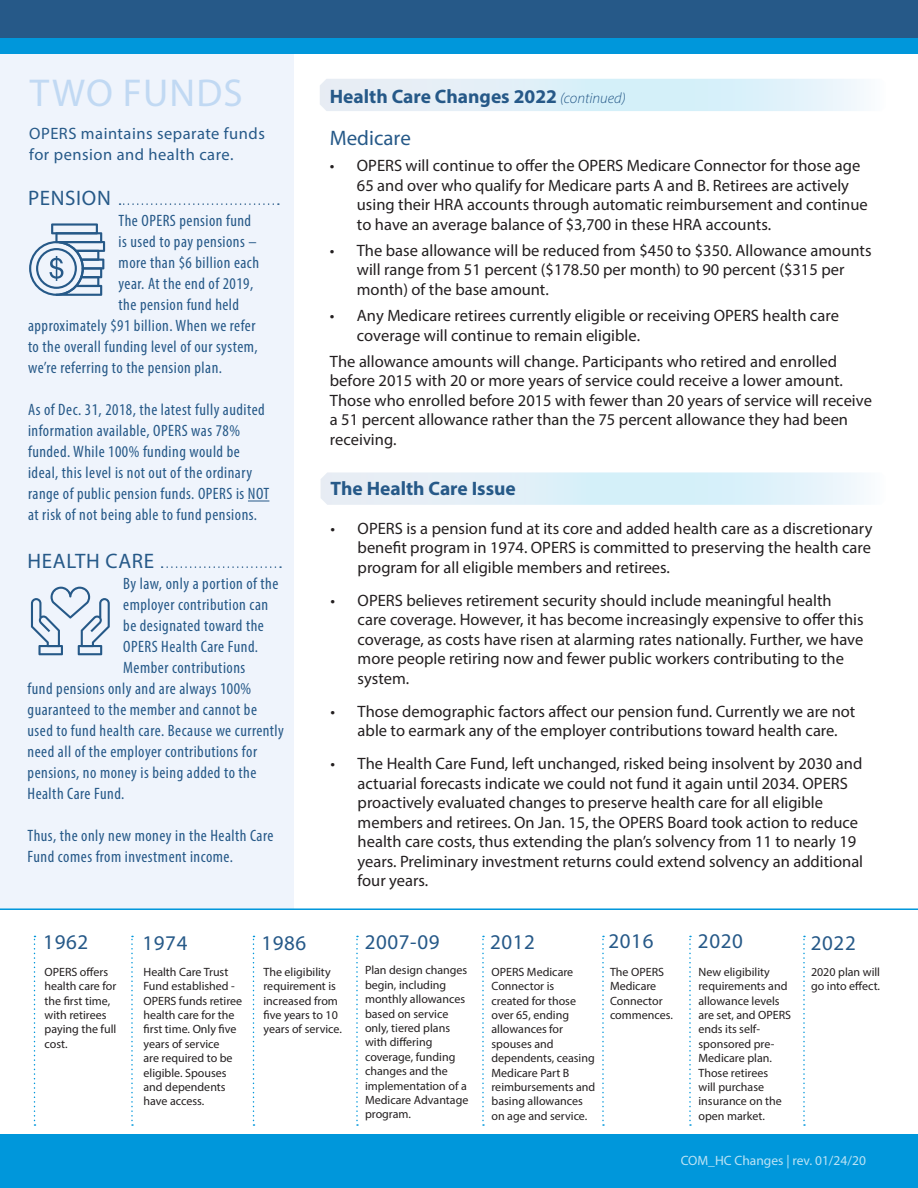
<style>
.page{position:relative;width:918px;height:1188px;background:#fff}
.page>*{position:absolute;margin:0;border:0;box-sizing:border-box;transform-origin:0 0}
.t1{font:39px "Myriad Pro";letter-spacing:.03em;color:#c1d9f3}
.t2{font:21px "Myriad Pro";letter-spacing:.03em;color:#265988}
.t3{font:21px "Myriad Pro";color:#265988}
.t4{font:700 19.5px "Myriad Pro";color:#265988}
.t5{font:16.5px/19.5px "Myriad Pro";color:#231f20}
.t6{font:condensed 16.5px/21px "Myriad Pro";letter-spacing:.03em;color:#265988}
.t7{font:16.5px/21px "Myriad Pro";letter-spacing:.03em;color:#265988}
.t8{font:13.5px "Myriad Pro";color:#fff}
.t9{font:12px/14.4px "Myriad Pro";color:#231f20}
.s1{font-weight:300;font-style:italic;font-size:15px}
</style>
<div class="page">
<div style="left:0;top:0;width:293px;height:1188px;background:#eff4fc"></div>
<div style="left:0;top:0;width:918px;height:51px;background:#265988"></div>
<div style="left:0;top:38px;width:918px;height:16px;background:#0097db"></div>
<svg style="left:321px;top:472px;width:543px;height:33px;background:#e0f0f8"></svg>
<svg style="left:248px;top:501px;width:21px;height:1px"></svg>
<svg style="left:320px;top:79px;width:544px;height:32px;background:#dff0f8"></svg>
<svg style="left:162px;top:566px;width:119px;height:2px"></svg>
<svg style="left:31px;top:587px;width:79px;height:68px"></svg>
<svg style="left:29px;top:223px;width:76px;height:73px"></svg>
<svg style="left:120px;top:203px;width:159px;height:2px"></svg>
<div style="left:0;top:909px;width:918px;height:255px;background:#fff"></div>
<svg style="left:34px;top:936px;width:1px;height:190px"></svg>
<svg style="left:131px;top:936px;width:2px;height:190px"></svg>
<svg style="left:253px;top:936px;width:2px;height:190px"></svg>
<svg style="left:356px;top:936px;width:2px;height:190px"></svg>
<svg style="left:482px;top:936px;width:2px;height:190px"></svg>
<svg style="left:602px;top:936px;width:2px;height:190px"></svg>
<svg style="left:689px;top:936px;width:2px;height:190px"></svg>
<svg style="left:803px;top:936px;width:2px;height:190px"></svg>
<div style="left:0;top:1134px;width:918px;height:54px;background:#0097db"></div>
<hr style="left:0;top:908px;width:918px;height:2px;background:#0097db">
<p class="t1" style="left:30px;top:69px;width:214px">TWO FUNDS</p>
<p class="t7" style="left:29px;top:123px;width:237px">OPERS maintains separate funds for pension and health care.</p>
<p class="t2" style="left:28px;top:185px;width:84px">PENSION</p>
<p class="t6" style="left:119px;top:210px;width:134px">The OPERS pension fund</p>
<p class="t6" style="left:119px;top:231px;width:140px">is used to pay pensions –</p>
<p class="t6" style="left:119px;top:252px;width:142px">more than $6 billion each</p>
<p class="t6" style="left:119px;top:273px;width:136px">year. At the end of 2019,</p>
<p class="t6" style="left:119px;top:294px;width:122px">the pension fund held</p>
<p class="t6" style="left:28px;top:315px;width:229px">approximately $91 billion. When we refer</p>
<p class="t6" style="left:28px;top:336px;width:231px">to the overall funding level of our system,</p>
<p class="t6" style="left:28px;top:357px;width:195px">we’re referring to the pension plan.</p>
<p class="t6" style="left:28px;top:399px;width:243px">As of Dec. 31, 2018, the latest fully audited information available, OPERS was 78% funded. While 100% funding would be ideal, this level is not out of the ordinary range of public pension funds. OPERS is NOT at risk of not being able to fund pensions.</p>
<p class="t2" style="left:28px;top:548px;width:128px">HEALTH CARE</p>
<p class="t6" style="left:123px;top:573px;width:157px">By law, only a portion of the</p>
<p class="t6" style="left:123px;top:594px;width:147px">employer contribution can</p>
<p class="t6" style="left:123px;top:615px;width:142px">be designated toward the</p>
<p class="t6" style="left:123px;top:636px;width:136px">OPERS Health Care Fund.</p>
<p class="t6" style="left:123px;top:657px;width:124px">Member contributions</p>
<p class="t6" style="left:28px;top:678px;width:225px">fund pensions only and are always 100%</p>
<p class="t6" style="left:28px;top:699px;width:231px">guaranteed to the member and cannot be</p>
<p class="t6" style="left:28px;top:720px;width:258px">used to fund health care. Because we currently</p>
<p class="t6" style="left:28px;top:741px;width:231px">need all of the employer contributions for</p>
<p class="t6" style="left:28px;top:762px;width:230px">pensions, no money is being added to the</p>
<p class="t6" style="left:28px;top:783px;width:98px">Health Care Fund.</p>
<p class="t6" style="left:28px;top:825px;width:247px">Thus, the only new money in the Health Care<br>Fund comes from investment income.</p>
<p class="t4" style="left:330px;top:84px;width:297px">Health Care Changes 2022 <span class="s1">(continued)</span></p>
<p class="t3" style="left:330px;top:125px;width:83px">Medicare</p>
<p class="t5" style="left:357px;top:156px;width:512px;text-indent:-27px">• OPERS will continue to offer the OPERS Medicare Connector for those age 65 and over who qualify for Medicare parts A and B. Retirees are actively using their HRA accounts through automatic reimbursement and continue to have an average balance of $3,700 in these HRA accounts.</p>
<p class="t5" style="left:357px;top:240px;width:516px;text-indent:-27px">• The base allowance will be reduced from $450 to $350. Allowance amounts will range from 51 percent ($178.50 per month) to 90 percent ($315 per month) of the base amount.</p>
<p class="t5" style="left:357px;top:306px;width:484px;text-indent:-27px">• Any Medicare retirees currently eligible or receiving OPERS health care coverage will continue to remain eligible.</p>
<p class="t5" style="left:330px;top:351px;width:544px">The allowance amounts will change. Participants who retired and enrolled before 2015 with 20 or more years of service could receive a lower amount.<br>Those who enrolled before 2015 with fewer than 20 years of service will receive a 51 percent allowance rather than the 75 percent allowance they had been receiving.</p>
<p class="t4" style="left:331px;top:476px;width:187px">The Health Care Issue</p>
<p class="t5" style="left:358px;top:518px;width:516px;text-align:justify;text-indent:-27px">• OPERS is a pension fund at its core and added health care as a discretionary benefit program in 1974. OPERS is committed to preserving the health care program for all eligible members and retirees.</p>
<p class="t5" style="left:358px;top:590px;width:507px;text-indent:-27px">• OPERS believes retirement security should include meaningful health care coverage. However, it has become increasingly expensive to offer this coverage, as costs have risen at alarming rates nationally. Further, we have more people retiring now and fewer public workers contributing to the system.</p>
<p class="t5" style="left:331px;top:701px;width:526px;text-align:center">• Those demographic factors affect our pension fund. Currently we are not able to earmark any of the employer contributions toward health care.</p>
<p class="t5" style="left:358px;top:754px;width:507px;text-indent:-27px">• The Health Care Fund, left unchanged, risked being insolvent by 2030 and actuarial forecasts indicate we could not fund it again until 2034. OPERS proactively evaluated changes to preserve health care for all eligible members and retirees. On Jan. 15, the OPERS Board took action to reduce health care costs, thus extending the plan’s solvency from 11 to nearly 19 years. Preliminary investment returns could extend solvency an additional four years.</p>
<p class="t2" style="left:43px;top:929px;width:46px">1962</p>
<p class="t9" style="left:45px;top:964px;width:73px">OPERS offers health care for the first time, with retirees paying the full cost.</p>
<p class="t2" style="left:142px;top:930px;width:46px">1974</p>
<p class="t9" style="left:144px;top:964px;width:100px">Health Care Trust<br>Fund established -<br>OPERS funds retiree health care for the first time. Only five years of service<br>are required to be eligible. Spouses and dependents have access.</p>
<p class="t2" style="left:261px;top:930px;width:46px">1986</p>
<p class="t9" style="left:264px;top:964px;width:80px">The eligibility requirement is increased from five years to 10 years of service.</p>
<p class="t2" style="left:365px;top:929px;width:76px">2007-09</p>
<p class="t9" style="left:365px;top:963px;width:105px">Plan design changes begin, including monthly allowances based on service only, tiered plans with differing coverage, funding changes and the implementation of a<br>Medicare Advantage program.</p>
<p class="t2" style="left:490px;top:929px;width:46px">2012</p>
<p class="t9" style="left:492px;top:964px;width:83px">OPERS Medicare<br>Connector is</p>
<p class="t9" style="left:492px;top:993px;width:86px">created for those over 65, ending</p>
<p class="t9" style="left:492px;top:1022px;width:73px">allowances for spouses and</p>
<p class="t9" style="left:492px;top:1051px;width:105px">dependents, ceasing<br>Medicare Part B reimbursements and basing allowances on age and service.</p>
<p class="t2" style="left:609px;top:928px;width:46px">2016</p>
<p class="t9" style="left:610px;top:964px;width:56px">The OPERS<br>Medicare</p>
<p class="t9" style="left:610px;top:993px;width:54px">Connector</p>
<p class="t9" style="left:610px;top:1008px;width:64px">commences.</p>
<p class="t2" style="left:698px;top:928px;width:46px">2020</p>
<p class="t9" style="left:699px;top:964px;width:94px">New eligibility requirements and allowance levels are set, and OPERS ends its self-</p>
<p class="t9" style="left:699px;top:1036px;width:85px">sponsored pre-<br>Medicare plan.<br>Those retirees will purchase insurance on the open market.</p>
<p class="t2" style="left:811px;top:930px;width:46px">2022</p>
<p class="t9" style="left:811px;top:964px;width:71px">2020 plan will go into effect.</p>
<p class="t8" style="left:681px;top:1152px;width:187px">COM_HC Changes | rev. 01/24/20</p>
</div>
